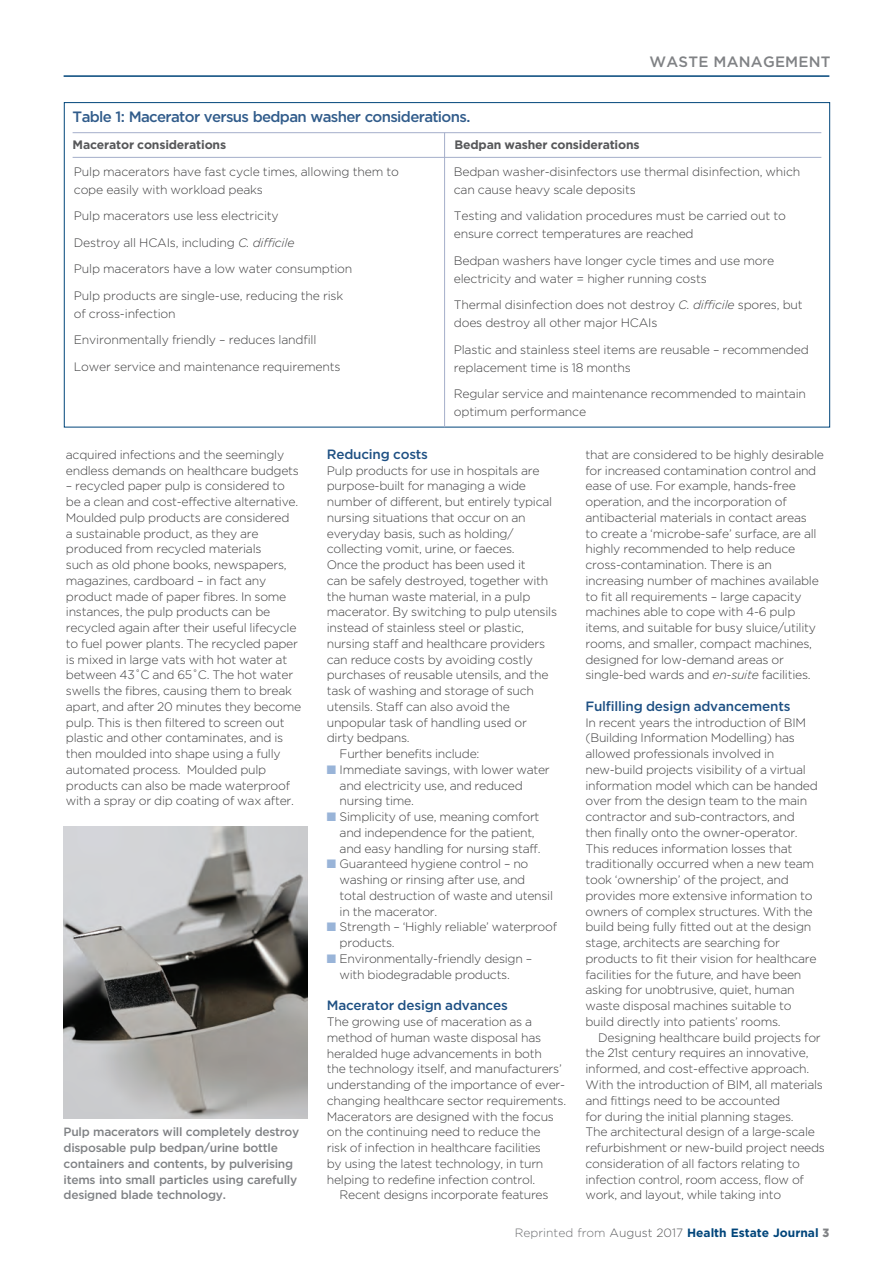
<style>
.page{position:relative;width:893px;height:1262px;background:#fff}
.page>*{position:absolute;margin:0;border:0;box-sizing:border-box;transform-origin:0 0}
.t1{font:500 15px "Gotham";letter-spacing:-.045em;color:#315c8b}
.t2{font:500 15px "Gotham";letter-spacing:.015em;color:#808285}
.t3{font:500 13.5px "Gotham";letter-spacing:-.015em;color:#1e5083}
.t4{font:300 12.15px/15.8px "Gotham";letter-spacing:-.02em;color:#3e3e3f}
.t5{font:700 12.15px "Gotham";letter-spacing:-.015em;color:#57585a}
.t6{font:500 12px/15.8px "Gotham";letter-spacing:-.02em;color:#808285}
.t7{font:700 12px "Gotham";color:#01457a}
.s1{font-style:italic}
.s2{color:#99b4d8}
.s3{font-weight:300;color:#6c6d70}
.s4{font-weight:300;color:#57585a}
.s5{font-weight:900;color:#808285}
</style>
<div class="page">
<hr style="left:64px;top:75px;width:765px;height:2px;background:#01457a">
<img style="left:64px;top:826px;width:243px;height:292px">
<hr style="left:73px;top:132px;width:748px;height:1px;background:#a4aeca">
<hr style="left:73px;top:157px;width:748px;height:1px;background:#a4aeca">
<hr style="left:444px;top:133px;width:1px;height:294px;background:#a4aeca">
<p class="t2" style="left:649px;top:56px;width:182px">WASTE MANAGEMENT</p>
<p class="t1" style="left:73px;top:111px;width:399px">Table 1: Macerator versus bedpan washer considerations.</p>
<p class="t5" style="left:73px;top:140px;width:155px">Macerator considerations</p>
<p class="t5" style="left:454px;top:140px;width:187px">Bedpan washer considerations</p>
<p class="t4" style="left:74px;top:163px;width:326px;line-height:18px">Pulp macerators have fast cycle times, allowing them to cope easily with workload peaks</p>
<p class="t4" style="left:74px;top:204px;width:280px;line-height:26.5px">Pulp macerators use less electricity<br>Destroy all HCAIs, including <span class="s1">C. difficile<br></span>Pulp macerators have a low water consumption Pulp products are single-use, reducing the risk</p>
<p class="t4" style="left:74px;top:301px;width:268px;line-height:26.5px">of cross-infection<br>Environmentally friendly – reduces landfill<br>Lower service and maintenance requirements</p>
<p class="t4" style="left:454px;top:163px;width:348px;line-height:18px">Bedpan washer-disinfectors use thermal disinfection, which can cause heavy scale deposits</p>
<p class="t4" style="left:454px;top:208px;width:334px;line-height:18px">Testing and validation procedures must be carried out to ensure correct temperatures are reached</p>
<p class="t4" style="left:454px;top:252px;width:322px;line-height:18px">Bedpan washers have longer cycle times and use more electricity and water = higher running costs</p>
<p class="t4" style="left:454px;top:297px;width:350px;line-height:18px">Thermal disinfection does not destroy <span class="s1">C. difficile</span> spores, but does destroy all other major HCAIs</p>
<p class="t4" style="left:454px;top:341px;width:356px;line-height:18px">Plastic and stainless steel items are reusable – recommended replacement time is 18 months</p>
<p class="t4" style="left:454px;top:386px;width:354px;line-height:18px">Regular service and maintenance recommended to maintain optimum performance</p>
<p class="t4" style="left:66px;top:447px;width:234px">acquired infections and the seemingly endless demands on healthcare budgets</p>
<p class="t4" style="left:66px;top:479px;width:237px">– recycled paper pulp is considered to be a clean and cost-effective alternative.<br>Moulded pulp products are considered<br>a sustainable product, as they are produced from recycled materials<br>such as old phone books, newspapers, magazines, cardboard – in fact any product made of paper fibres. In some instances, the pulp products can be recycled again after their useful lifecycle to fuel power plants. The recycled paper is mixed in large vats with hot water at between 43˚C and 65˚C. The hot water swells the fibres, causing them to break apart, and after 20 minutes they become pulp. This is then filtered to screen out plastic and other contaminates, and is then moulded into shape using a fully automated process. Moulded pulp products can also be made waterproof with a spray or dip coating of wax after.</p>
<p class="t6" style="left:64px;top:1125px;width:237px">Pulp macerators will completely destroy disposable pulp bedpan/urine bottle containers and contents, by pulverising items into small particles using carefully designed blade technology.</p>
<p class="t3" style="left:327px;top:449px;width:103px">Reducing costs</p>
<p class="t4" style="left:327px;top:463px;width:214px">Pulp products for use in hospitals are</p>
<p class="t4" style="left:327px;top:479px;width:201px">purpose-built for managing a wide</p>
<p class="t4" style="left:327px;top:495px;width:227px">number of different, but entirely typical</p>
<p class="t4" style="left:327px;top:510px;width:200px">nursing situations that occur on an</p>
<p class="t4" style="left:327px;top:526px;width:188px">everyday basis, such as holding/</p>
<p class="t4" style="left:327px;top:542px;width:189px">collecting vomit, urine, or faeces.</p>
<p class="t4" style="left:327px;top:558px;width:200px">Once the product has been used it</p>
<p class="t4" style="left:327px;top:573px;width:223px">can be safely destroyed, together with</p>
<p class="t4" style="left:327px;top:589px;width:205px">the human waste material, in a pulp</p>
<p class="t4" style="left:327px;top:605px;width:232px">macerator. By switching to pulp utensils</p>
<p class="t4" style="left:327px;top:621px;width:199px">instead of stainless steel or plastic,</p>
<p class="t4" style="left:327px;top:636px;width:220px">nursing staff and healthcare providers</p>
<p class="t4" style="left:327px;top:652px;width:208px">can reduce costs by avoiding costly</p>
<p class="t4" style="left:327px;top:668px;width:223px">purchases of reusable utensils, and the</p>
<p class="t4" style="left:327px;top:684px;width:209px">task of washing and storage of such</p>
<p class="t4" style="left:327px;top:699px;width:185px">utensils. Staff can also avoid the</p>
<p class="t4" style="left:327px;top:715px;width:202px">unpopular task of handling used or</p>
<p class="t4" style="left:327px;top:731px;width:84px">dirty bedpans.</p>
<p class="t4" style="left:339px;top:747px;width:141px">Further benefits include:</p>
<p class="t4" style="left:339px;top:762px;width:212px;text-indent:-13px"><span class="s2">■</span> Immediate savings, with lower water and electricity use, and reduced nursing time.</p>
<p class="t4" style="left:339px;top:809px;width:202px;text-indent:-13px"><span class="s2">■</span> Simplicity of use, meaning comfort and independence for the patient, and easy handling for nursing staff.</p>
<p class="t4" style="left:339px;top:857px;width:215px;text-indent:-13px"><span class="s2">■</span> Guaranteed hygiene control – no washing or rinsing after use, and total destruction of waste and utensil in the macerator.</p>
<p class="t4" style="left:339px;top:920px;width:219px;text-indent:-13px"><span class="s2">■</span> Strength – ‘Highly reliable’ waterproof products.</p>
<p class="t4" style="left:339px;top:951px;width:194px;text-indent:-13px"><span class="s2">■</span> Environmentally-friendly design – with biodegradable products.</p>
<p class="t3" style="left:327px;top:1000px;width:182px">Macerator design advances</p>
<p class="t4" style="left:327px;top:1014px;width:241px">The growing use of maceration as a method of human waste disposal has heralded huge advancements in both<br>the technology itself, and manufacturers’ understanding of the importance of ever&shy;changing healthcare sector requirements.<br>Macerators are designed with the focus on the continuing need to reduce the<br>risk of infection in healthcare facilities<br>by using the latest technology, in turn helping to redefine infection control.</p>
<p class="t4" style="left:339px;top:1188px;width:210px">Recent designs incorporate features</p>
<p class="t4" style="left:585px;top:447px;width:240px">that are considered to be highly desirable for increased contamination control and ease of use. For example, hands-free operation, and the incorporation of antibacterial materials in contact areas<br>to create a ‘microbe-safe’ surface, are all highly recommended to help reduce cross-contamination. There is an increasing number of machines available to fit all requirements – large capacity machines able to cope with 4-6 pulp items, and suitable for busy sluice/utility rooms, and smaller, compact machines, designed for low-demand areas or single-bed wards and <span class="s1">en-suite</span> facilities.</p>
<p class="t3" style="left:585px;top:701px;width:206px">Fulfilling design advancements</p>
<p class="t4" style="left:585px;top:715px;width:234px">In recent years the introduction of BIM (Building Information Modelling) has allowed professionals involved in new-build projects visibility of a virtual information model which can be handed over from the design team to the main contractor and sub-contractors, and then finally onto the owner-operator.<br>This reduces information losses that traditionally occurred when a new team took ‘ownership’ of the project, and provides more extensive information to owners of complex structures. With the build being fully fitted out at the design stage, architects are searching for products to fit their vision for healthcare facilities for the future, and have been asking for unobtrusive, quiet, human waste disposal machines suitable to build directly into patients’ rooms.</p>
<p class="t4" style="left:585px;top:1030px;width:241px;text-indent:13px">Designing healthcare build projects for the 21st century requires an innovative, informed, and cost-effective approach.<br>With the introduction of BIM, all materials and fittings need to be accounted<br>for during the initial planning stages.<br>The architectural design of a large-scale refurbishment or new-build project needs consideration of all factors relating to infection control, room access, flow of work, and layout, while taking into</p>
<p class="t7" style="left:515px;top:1226px;width:316px"><span class="s3">Reprinted from</span> <span class="s4">August 2017</span> Health Estate Journal <span class="s5">3</span></p>
</div>
